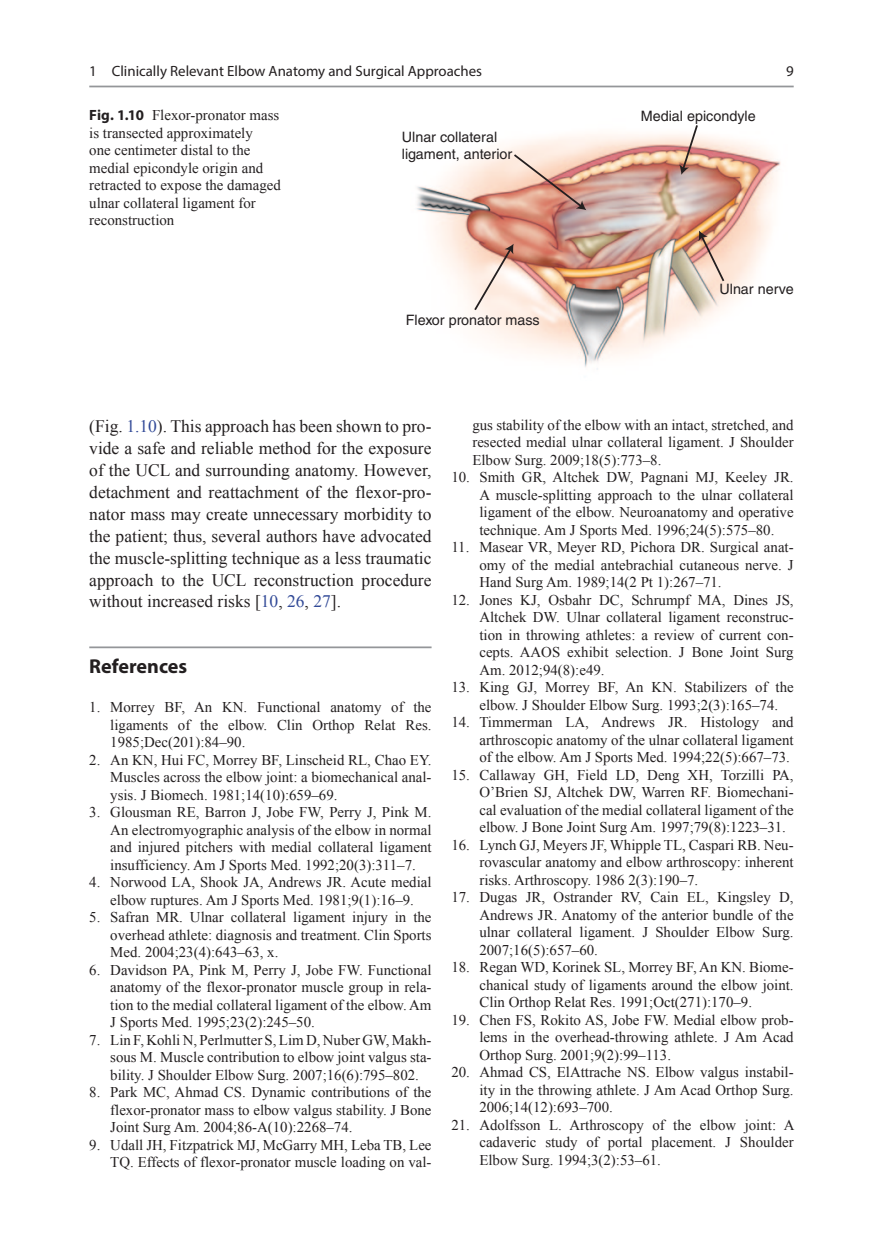
<style>
.page{position:relative;width:883px;height:1260px;background:#fff}
.page>*{position:absolute;margin:0;border:0;box-sizing:border-box;transform-origin:0 0}
.t1{font:20.12px "Myriad Pro Bold 2";color:#231f20}
.t2{font:17.5px/21.9px "Times New Roman";color:#231f20;text-align:justify}
.t3{font:14.88px/17.5px "Times New Roman";color:#231f20;text-align:justify}
.t4{font:14.88px "Myriad Pro Regular 3";color:#231f20}
.t5{font:14.88px "Myriad Pro Regular 2";color:#231f20}
.t6{font:14.35px/17.2px "Helvetica LT Std";color:#231f20}
.s1{font-family:"Myriad Pro Bold 2"}
.s2{color:#324a97}
</style>
<div class="page">
<hr style="left:89px;top:86px;width:705px;height:1px;background:#949699">
<hr style="left:89px;top:646px;width:343px;height:2px;background:#949699">
<img style="left:416px;top:134px;width:365px;height:235px">
<svg style="left:698px;top:231px;width:28px;height:52px"></svg>
<svg style="left:473px;top:244px;width:41px;height:68px;background:#ead2c7"></svg>
<svg style="left:512px;top:152px;width:74px;height:58px;background:#dfae9d"></svg>
<svg style="left:679px;top:125px;width:20px;height:50px"></svg>
<p class="t4" style="left:89px;top:62px;width:394px">1 Clinically Relevant Elbow Anatomy and Surgical Approaches</p>
<p class="t5" style="left:786px;top:62px;width:9px">9</p>
<p class="t3" style="left:89px;top:106px;width:193px;text-align:left"><span class="s1">Fig. 1.10</span> Flexor-pronator mass is transected approximately<br>one centimeter distal to the medial epicondyle origin and retracted to expose the damaged ulnar collateral ligament for reconstruction</p>
<p class="t6" style="left:402px;top:128px;width:112px">Ulnar collateral ligament, anterior</p>
<p class="t6" style="left:406px;top:311px;width:135px">Flexor pronator mass</p>
<p class="t6" style="left:641px;top:107px;width:116px">Medial epicondyle</p>
<p class="t6" style="left:719px;top:281px;width:76px">Ulnar nerve</p>
<p class="t2" style="left:89px;top:415px;width:344px">(Fig. <span class="s2">1.10</span>). This approach has been shown to pro&shy;vide a safe and reliable method for the exposure of the UCL and surrounding anatomy. However, detachment and reattachment of the flexor-pro&shy;nator mass may create unnecessary morbidity to the patient; thus, several authors have advocated the muscle-splitting technique as a less traumatic approach to the UCL reconstruction procedure without increased risks [<span class="s2">10</span>, <span class="s2">26</span>, <span class="s2">27</span>].</p>
<h1 class="t1" style="left:89px;top:653px;width:99px">References</h1>
<p class="t3" style="left:110px;top:698px;width:323px;text-indent:-21px">1. Morrey BF, An KN. Functional anatomy of the ligaments of the elbow. Clin Orthop Relat Res.<br>1985;Dec(201):84–90.</p>
<p class="t3" style="left:110px;top:751px;width:323px;text-indent:-21px">2. An KN, Hui FC, Morrey BF, Linscheid RL, Chao EY.<br>Muscles across the elbow joint: a biomechanical anal&shy;ysis. J Biomech. 1981;14(10):659–69.</p>
<p class="t3" style="left:110px;top:803px;width:323px;text-indent:-21px">3. Glousman RE, Barron J, Jobe FW, Perry J, Pink M.<br>An electromyographic analysis of the elbow in normal and injured pitchers with medial collateral ligament insufficiency. Am J Sports Med. 1992;20(3):311–7.</p>
<p class="t3" style="left:89px;top:873px;width:344px;text-align:center">4. Norwood LA, Shook JA, Andrews JR. Acute medial elbow ruptures. Am J Sports Med. 1981;9(1):16–9.</p>
<p class="t3" style="left:110px;top:908px;width:323px;text-indent:-21px">5. Safran MR. Ulnar collateral ligament injury in the overhead athlete: diagnosis and treatment. Clin Sports Med. 2004;23(4):643–63, x.</p>
<p class="t3" style="left:110px;top:961px;width:323px;text-indent:-21px">6. Davidson PA, Pink M, Perry J, Jobe FW. Functional anatomy of the flexor-pronator muscle group in rela&shy;tion to the medial collateral ligament of the elbow. Am J Sports Med. 1995;23(2):245–50.</p>
<p class="t3" style="left:110px;top:1031px;width:323px;text-indent:-21px">7. Lin F, Kohli N, Perlmutter S, Lim D, Nuber GW, Makh&shy;sous M. Muscle contribution to elbow joint valgus sta&shy;bility. J Shoulder Elbow Surg. 2007;16(6):795–802.</p>
<p class="t3" style="left:110px;top:1083px;width:323px;text-indent:-21px">8. Park MC, Ahmad CS. Dynamic contributions of the flexor-pronator mass to elbow valgus stability. J Bone Joint Surg Am. 2004;86-A(10):2268–74.</p>
<p class="t3" style="left:89px;top:1136px;width:344px;text-align:right">9. Udall JH, Fitzpatrick MJ, McGarry MH, Leba TB, Lee<br>TQ. Effects of flexor-pronator muscle loading on val-</p>
<p class="t3" style="left:472px;top:416px;width:323px">gus stability of the elbow with an intact, stretched, and resected medial ulnar collateral ligament. J Shoulder Elbow Surg. 2009;18(5):773–8.</p>
<p class="t3" style="left:479px;top:468px;width:316px;text-indent:-28px">10. Smith GR, Altchek DW, Pagnani MJ, Keeley JR.<br>A muscle-splitting approach to the ulnar collateral ligament of the elbow. Neuroanatomy and operative technique. Am J Sports Med. 1996;24(5):575–80.</p>
<p class="t3" style="left:479px;top:538px;width:316px;text-indent:-28px">11. Masear VR, Meyer RD, Pichora DR. Surgical anat&shy;omy of the medial antebrachial cutaneous nerve. J Hand Surg Am. 1989;14(2 Pt 1):267–71.</p>
<p class="t3" style="left:479px;top:591px;width:316px;text-indent:-28px">12. Jones KJ, Osbahr DC, Schrumpf MA, Dines JS, Altchek DW. Ulnar collateral ligament reconstruc&shy;tion in throwing athletes: a review of current con&shy;cepts. AAOS exhibit selection. J Bone Joint Surg Am. 2012;94(8):e49.</p>
<p class="t3" style="left:479px;top:678px;width:316px;text-indent:-28px">13. King GJ, Morrey BF, An KN. Stabilizers of the elbow. J Shoulder Elbow Surg. 1993;2(3):165–74.</p>
<p class="t3" style="left:479px;top:713px;width:316px;text-indent:-28px">14. Timmerman LA, Andrews JR. Histology and arthroscopic anatomy of the ulnar collateral ligament of the elbow. Am J Sports Med. 1994;22(5):667–73.</p>
<p class="t3" style="left:479px;top:766px;width:316px;text-indent:-28px">15. Callaway GH, Field LD, Deng XH, Torzilli PA, O’Brien SJ, Altchek DW, Warren RF. Biomechani&shy;cal evaluation of the medial collateral ligament of the elbow. J Bone Joint Surg Am. 1997;79(8):1223–31.</p>
<p class="t3" style="left:479px;top:836px;width:316px;text-indent:-28px">16. Lynch GJ, Meyers JF, Whipple TL, Caspari RB. Neu&shy;rovascular anatomy and elbow arthroscopy: inherent risks. Arthroscopy. 1986 2(3):190–7.</p>
<p class="t3" style="left:479px;top:888px;width:316px;text-indent:-28px">17. Dugas JR, Ostrander RV, Cain EL, Kingsley D, Andrews JR. Anatomy of the anterior bundle of the ulnar collateral ligament. J Shoulder Elbow Surg.<br>2007;16(5):657–60.</p>
<p class="t3" style="left:479px;top:958px;width:316px;text-indent:-28px">18. Regan WD, Korinek SL, Morrey BF, An KN. Biome&shy;chanical study of ligaments around the elbow joint.<br>Clin Orthop Relat Res. 1991;Oct(271):170–9.</p>
<p class="t3" style="left:479px;top:1011px;width:316px;text-indent:-28px">19. Chen FS, Rokito AS, Jobe FW. Medial elbow prob&shy;lems in the overhead-throwing athlete. J Am Acad Orthop Surg. 2001;9(2):99–113.</p>
<p class="t3" style="left:479px;top:1063px;width:316px;text-indent:-28px">20. Ahmad CS, ElAttrache NS. Elbow valgus instabil&shy;ity in the throwing athlete. J Am Acad Orthop Surg.<br>2006;14(12):693–700.</p>
<p class="t3" style="left:479px;top:1116px;width:317px;text-indent:-28px">21. Adolfsson L. Arthroscopy of the elbow joint: A cadaveric study of portal placement. J Shoulder Elbow Surg. 1994;3(2):53–61.</p>
</div>
